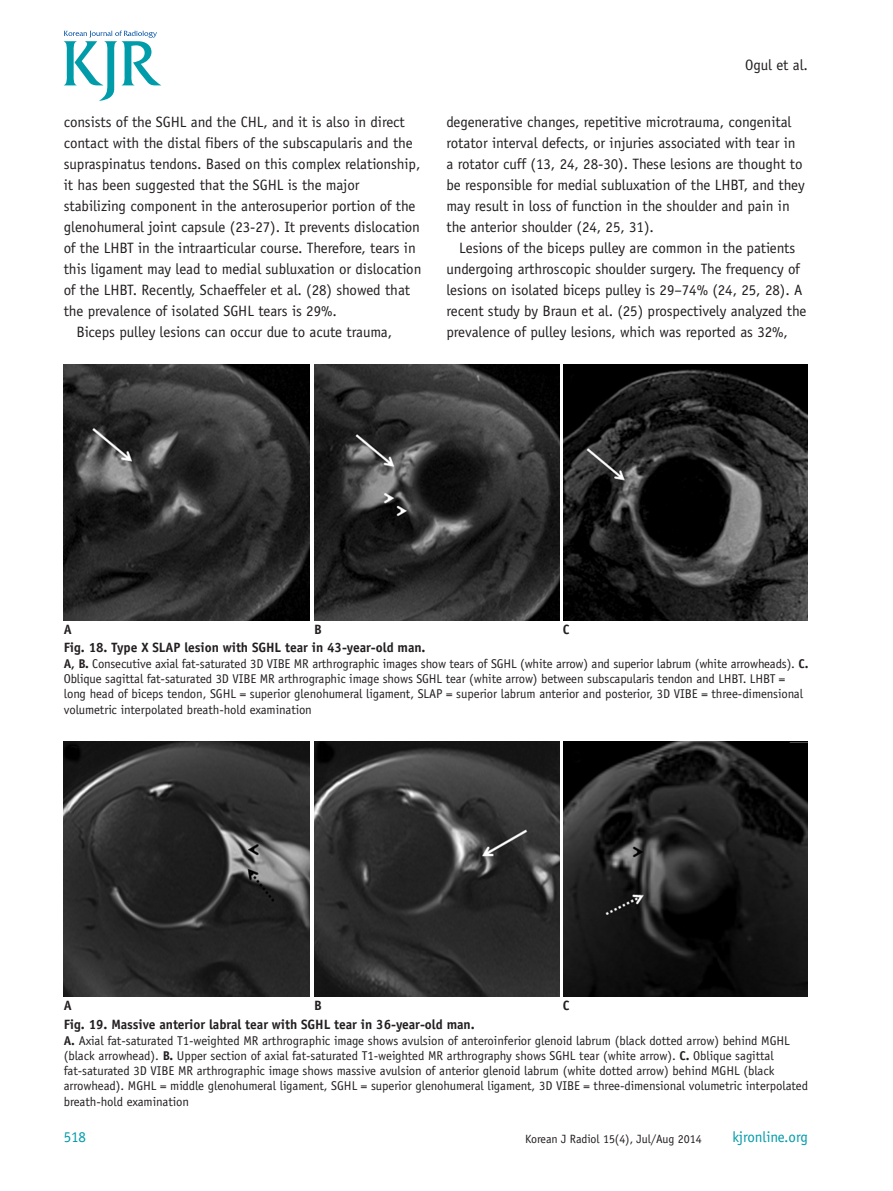
<style>
.page{position:relative;width:893px;height:1191px;background:#fff}
.page>*{position:absolute;margin:0;border:0;box-sizing:border-box;transform-origin:0 0}
.t1{font:15px/21px "Officina Sans Std";letter-spacing:-.005em;color:#231f20}
.t2{font:15px "Officina Sans Std";letter-spacing:-.005em;color:#009caa}
.t3{font:700 13.5px "Officina Sans Std";letter-spacing:-.005em;color:#231f20}
.t4{font:12.75px/15.3px "Officina Sans Std";letter-spacing:-.005em;color:#231f20}
.t5{font:12px "Officina Sans Std";letter-spacing:-.005em;color:#231f20}
.s1{font-weight:700}
</style>
<div class="page">
<svg style="left:64px;top:31px;width:97px;height:70px"></svg>
<img style="left:64px;top:365px;width:246px;height:255px">
<img style="left:314px;top:365px;width:245px;height:255px">
<img style="left:563px;top:365px;width:245px;height:255px">
<img style="left:64px;top:741px;width:246px;height:255px">
<img style="left:314px;top:741px;width:245px;height:255px">
<img style="left:563px;top:741px;width:245px;height:255px">
<p class="t1" style="left:64px;top:112px;width:343px">consists of the SGHL and the CHL, and it is also in direct</p>
<p class="t1" style="left:64px;top:133px;width:350px">contact with the distal fibers of the subscapularis and the</p>
<p class="t1" style="left:64px;top:154px;width:358px">supraspinatus tendons. Based on this complex relationship,</p>
<p class="t1" style="left:64px;top:175px;width:297px">it has been suggested that the SGHL is the major</p>
<p class="t1" style="left:64px;top:196px;width:353px">stabilizing component in the anterosuperior portion of the</p>
<p class="t1" style="left:64px;top:217px;width:358px">glenohumeral joint capsule (23-27). It prevents dislocation</p>
<p class="t1" style="left:64px;top:238px;width:354px">of the LHBT in the intraarticular course. Therefore, tears in</p>
<p class="t1" style="left:64px;top:259px;width:359px">this ligament may lead to medial subluxation or dislocation</p>
<p class="t1" style="left:64px;top:280px;width:348px">of the LHBT. Recently, Schaeffeler et al. (28) showed that</p>
<p class="t1" style="left:64px;top:301px;width:275px">the prevalence of isolated SGHL tears is 29%.</p>
<p class="t1" style="left:77px;top:322px;width:317px">Biceps pulley lesions can occur due to acute trauma,</p>
<p class="t1" style="left:745px;top:54px;width:64px">Ogul et al.</p>
<p class="t1" style="left:446px;top:112px;width:360px">degenerative changes, repetitive microtrauma, congenital rotator interval defects, or injuries associated with tear in a rotator cuff (13, 24, 28-30). These lesions are thought to be responsible for medial subluxation of the LHBT, and they may result in loss of function in the shoulder and pain in the anterior shoulder (24, 25, 31).</p>
<p class="t1" style="left:446px;top:238px;width:362px;text-indent:13px">Lesions of the biceps pulley are common in the patients undergoing arthroscopic shoulder surgery. The frequency of lesions on isolated biceps pulley is 29–74% (24, 25, 28). A recent study by Braun et al. (25) prospectively analyzed the prevalence of pulley lesions, which was reported as 32%,</p>
<p class="t3" style="left:64px;top:620px;width:10px">A</p>
<p class="t3" style="left:314px;top:620px;width:9px">B</p>
<p class="t3" style="left:563px;top:620px;width:8px">C</p>
<p class="t3" style="left:64px;top:639px;width:363px">Fig. 18. Type X SLAP lesion with SGHL tear in 43-year-old man.</p>
<p class="t4" style="left:64px;top:655px;width:746px"><span class="s1">A, B.</span> Consecutive axial fat-saturated 3D VIBE MR arthrographic images show tears of SGHL (white arrow) and superior labrum (white arrowheads). <span class="s1">C.<br></span>Oblique sagittal fat-saturated 3D VIBE MR arthrographic image shows SGHL tear (white arrow) between subscapularis tendon and LHBT. LHBT = long head of biceps tendon, SGHL = superior glenohumeral ligament, SLAP = superior labrum anterior and posterior, 3D VIBE = three-dimensional volumetric interpolated breath-hold examination</p>
<p class="t3" style="left:64px;top:997px;width:10px">A</p>
<p class="t3" style="left:314px;top:997px;width:9px">B</p>
<p class="t3" style="left:563px;top:997px;width:8px">C</p>
<p class="t3" style="left:64px;top:1016px;width:412px">Fig. 19. Massive anterior labral tear with SGHL tear in 36-year-old man.</p>
<p class="t4" style="left:64px;top:1032px;width:746px"><span class="s1">A.</span> Axial fat-saturated T1-weighted MR arthrographic image shows avulsion of anteroinferior glenoid labrum (black dotted arrow) behind MGHL (black arrowhead). <span class="s1">B.</span> Upper section of axial fat-saturated T1-weighted MR arthrography shows SGHL tear (white arrow). <span class="s1">C.</span> Oblique sagittal fat-saturated 3D VIBE MR arthrographic image shows massive avulsion of anterior glenoid labrum (white dotted arrow) behind MGHL (black arrowhead). MGHL = middle glenohumeral ligament, SGHL = superior glenohumeral ligament, 3D VIBE = three-dimensional volumetric interpolated breath-hold examination</p>
<p class="t2" style="left:64px;top:1128px;width:24px">518</p>
<p class="t5" style="left:525px;top:1132px;width:178px">Korean J Radiol 15(4), Jul/Aug 2014</p>
<p class="t2" style="left:732px;top:1128px;width:77px">kjronline.org</p>
</div>
